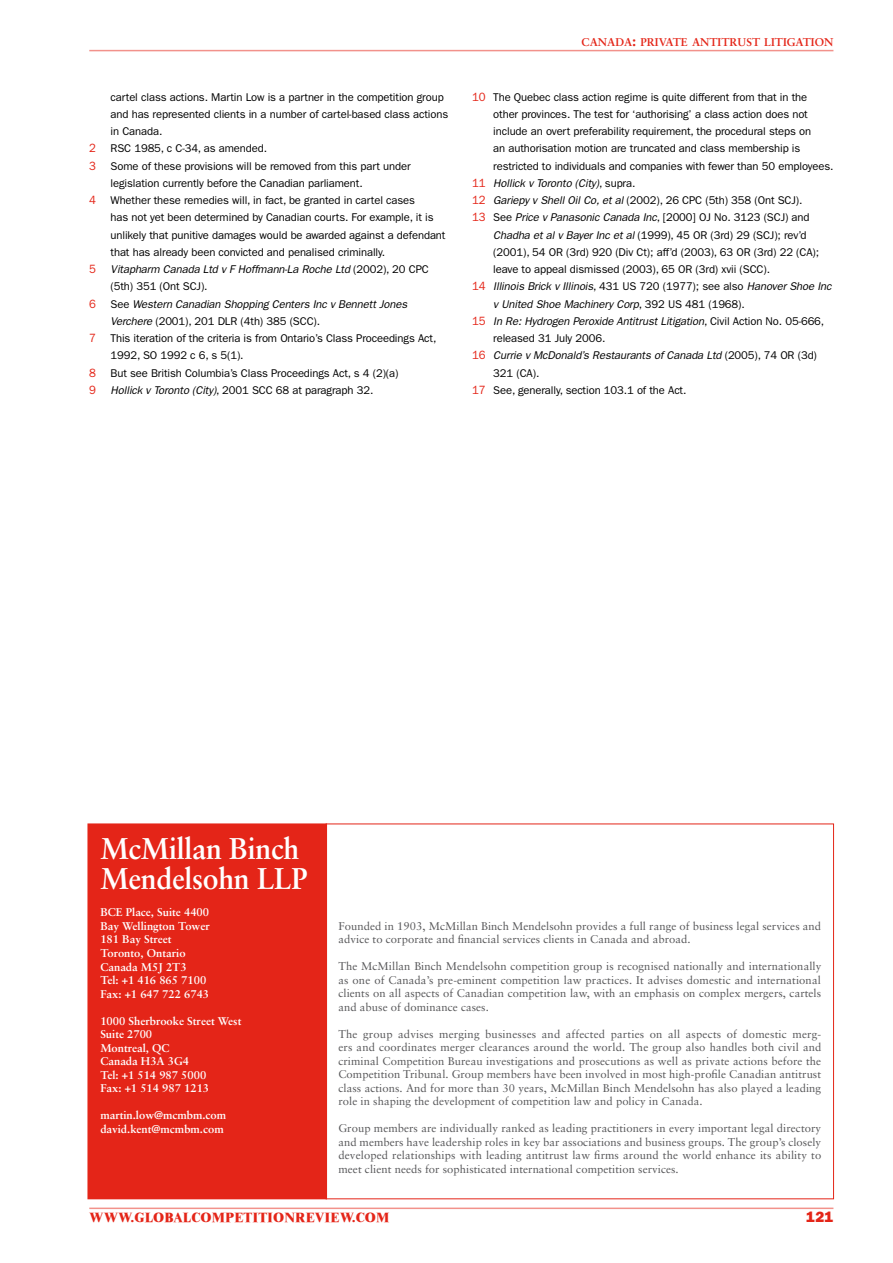
<style>
.page{position:relative;width:893px;height:1263px;background:#fff}
.page>*{position:absolute;margin:0;border:0;box-sizing:border-box;transform-origin:0 0}
.t1{font:700 30px/30px "Sabon";letter-spacing:-.01em;color:#fff;scale:.95 1}
.t2{font:800 15px "Franklin Gothic";color:#e42518}
.t3{font:800 13.5px "Times New Roman";letter-spacing:.005em;color:#e42518}
.t4{font:11.25px "Franklin Gothic";letter-spacing:-.01em;color:#000}
.t5{font:11.25px/13.5px "Sabon";letter-spacing:.005em;color:#58585a;text-align:justify}
.t6{font:italic 11.25px "Franklin Gothic";letter-spacing:-.01em;color:#000}
.t7{font:700 11.25px/13.5px "Sabon";color:#fff}
.t8{font:700 11.25px "Sabon";color:#e42518}
.s1{font-size:12px;color:#e42518}
.s2{font-style:normal;font-size:12px;color:#e42518}
.s3{font-style:normal}
.s4{font-style:italic}
.s5{font-size:15px}
</style>
<div class="page">
<hr style="left:89px;top:50px;width:744px;height:1px;background:#f2928b">
<hr style="left:89px;top:1207px;width:744px;height:2px;background:#f2928b">
<div style="left:88px;top:824px;width:239px;height:375px;background:#e42518"></div>
<p class="t4" style="left:111px;top:90px;width:335px">cartel class actions. Martin Low is a partner in the competition group</p>
<p class="t4" style="left:111px;top:108px;width:339px">and has represented clients in a number of cartel-based class actions</p>
<p class="t4" style="left:111px;top:125px;width:53px">in Canada.</p>
<p class="t4" style="left:89px;top:142px;width:179px"><span class="s1">2</span> RSC 1985, c C-34, as amended.</p>
<p class="t4" style="left:89px;top:159px;width:323px"><span class="s1">3</span> Some of these provisions will be removed from this part under</p>
<p class="t4" style="left:111px;top:177px;width:254px">legislation currently before the Canadian parliament.</p>
<p class="t4" style="left:89px;top:194px;width:327px"><span class="s1">4</span> Whether these remedies will, in fact, be granted in cartel cases</p>
<p class="t4" style="left:111px;top:211px;width:324px">has not yet been determined by Canadian courts. For example, it is</p>
<p class="t4" style="left:111px;top:228px;width:336px">unlikely that punitive damages would be awarded against a defendant</p>
<p class="t4" style="left:111px;top:246px;width:276px">that has already been convicted and penalised criminally.</p>
<p class="t6" style="left:89px;top:263px;width:341px"><span class="s2">5</span> Vitapharm Canada Ltd v F Hoffmann-La Roche Ltd <span class="s3">(2002), 20 CPC</span></p>
<p class="t4" style="left:111px;top:280px;width:99px">(5th) 351 (Ont SCJ).</p>
<p class="t6" style="left:89px;top:297px;width:319px"><span class="s2">6</span> <span class="s3">See</span> Western Canadian Shopping Centers Inc v Bennett Jones</p>
<p class="t4" style="left:111px;top:315px;width:211px"><span class="s4">Verchere</span> (2001), 201 DLR (4th) 385 (SCC).</p>
<p class="t4" style="left:89px;top:332px;width:349px"><span class="s1">7</span> This iteration of the criteria is from Ontario’s Class Proceedings Act,</p>
<p class="t4" style="left:111px;top:349px;width:135px">1992, SO 1992 c 6, s 5(1).</p>
<p class="t4" style="left:89px;top:366px;width:311px"><span class="s1">8</span> But see British Columbia’s Class Proceedings Act, s 4 (2)(a)</p>
<p class="t4" style="left:89px;top:384px;width:286px"><span class="s1">9</span> <span class="s4">Hollick v Toronto (City)</span>, 2001 SCC 68 at paragraph 32.</p>
<p class="t8" style="left:582px;top:35px;width:253px">canada<span class="s5">:</span> private antitrust litigation</p>
<p class="t4" style="left:472px;top:90px;width:337px"><span class="s1">10</span> The Quebec class action regime is quite different from that in the</p>
<p class="t4" style="left:493px;top:108px;width:316px">other provinces. The test for ‘authorising’ a class action does not</p>
<p class="t4" style="left:493px;top:125px;width:319px">include an overt preferability requirement, the procedural steps on</p>
<p class="t4" style="left:493px;top:142px;width:309px">an authorisation motion are truncated and class membership is</p>
<p class="t4" style="left:493px;top:159px;width:342px">restricted to individuals and companies with fewer than 50 employees.</p>
<p class="t6" style="left:472px;top:177px;width:165px"><span class="s2">11</span> Hollick v Toronto (City)<span class="s3">, supra.</span></p>
<p class="t4" style="left:472px;top:194px;width:332px"><span class="s1">12</span> <span class="s4">Gariepy v Shell Oil Co, et al</span> (2002), 26 CPC (5th) 358 (Ont SCJ).</p>
<p class="t4" style="left:472px;top:211px;width:339px"><span class="s1">13</span> See <span class="s4">Price v Panasonic Canada Inc</span>, [2000] OJ No. 3123 (SCJ) and</p>
<p class="t4" style="left:493px;top:228px;width:315px"><span class="s4">Chadha et al v Bayer Inc et al</span> (1999), 45 OR (3rd) 29 (SCJ); rev’d</p>
<p class="t4" style="left:493px;top:246px;width:327px">(2001), 54 OR (3rd) 920 (Div Ct); aff’d (2003), 63 OR (3rd) 22 (CA);</p>
<p class="t4" style="left:493px;top:263px;width:278px">leave to appeal dismissed (2003), 65 OR (3rd) xvii (SCC).</p>
<p class="t6" style="left:472px;top:280px;width:361px"><span class="s2">14</span> Illinois Brick v Illinois<span class="s3">, 431 US 720 (1977); see also</span> Hanover Shoe Inc</p>
<p class="t6" style="left:493px;top:297px;width:253px">v United Shoe Machinery Corp<span class="s3">, 392 US 481 (1968).</span></p>
<p class="t6" style="left:472px;top:315px;width:354px"><span class="s2">15</span> In Re: Hydrogen Peroxide Antitrust Litigation<span class="s3">, Civil Action No. 05-666,</span></p>
<p class="t4" style="left:493px;top:332px;width:114px">released 31 July 2006.</p>
<p class="t6" style="left:472px;top:349px;width:346px"><span class="s2">16</span> Currie v McDonald’s Restaurants of Canada Ltd <span class="s3">(2005), 74 OR (3d)</span></p>
<p class="t4" style="left:493px;top:366px;width:48px">321 (CA).</p>
<p class="t4" style="left:472px;top:384px;width:216px"><span class="s1">17</span> See, generally, section 103.1 of the Act.</p>
<h1 class="t1" style="left:100px;top:833px;width:219px">McMillan Binch<br>Mendelsohn LLP</h1>
<p class="t7" style="left:100px;top:905px;width:111px">BCE Place, Suite 4400<br>Bay Wellington Tower<br>181 Bay Street<br>Toronto, Ontario<br>Canada M5J 2T3<br>Tel: +1 416 865 7100<br>Fax: +1 647 722 6743</p>
<p class="t7" style="left:100px;top:1013px;width:143px">1000 Sherbrooke Street West<br>Suite 2700<br>Montreal, QC<br>Canada H3A 3G4<br>Tel: +1 514 987 5000<br>Fax: +1 514 987 1213</p>
<p class="t7" style="left:100px;top:1108px;width:127px">martin.low@mcmbm.com david.kent@mcmbm.com</p>
<p class="t5" style="left:338px;top:919px;width:484px">Founded in 1903, McMillan Binch Mendelsohn provides a full range of business legal services and advice to corporate and financial services clients in Canada and abroad.</p>
<p class="t5" style="left:338px;top:960px;width:484px">The McMillan Binch Mendelsohn competition group is recognised nationally and internationally as one of Canada’s pre-eminent competition law practices. It advises domestic and international clients on all aspects of Canadian competition law, with an emphasis on complex mergers, cartels and abuse of dominance cases.</p>
<p class="t5" style="left:338px;top:1027px;width:484px">The group advises merging businesses and affected parties on all aspects of domestic merg&shy;ers and coordinates merger clearances around the world. The group also handles both civil and criminal Competition Bureau investigations and prosecutions as well as private actions before the Competition Tribunal. Group members have been involved in most high-profile Canadian antitrust class actions. And for more than 30 years, McMillan Binch Mendelsohn has also played a leading role in shaping the development of competition law and policy in Canada.</p>
<p class="t5" style="left:338px;top:1122px;width:484px">Group members are individually ranked as leading practitioners in every important legal directory and members have leadership roles in key bar associations and business groups. The group’s closely developed relationships with leading antitrust law firms around the world enhance its ability to meet client needs for sophisticated international competition services.</p>
<p class="t3" style="left:89px;top:1209px;width:302px">WWW.GLOBALCOMPETITIONREVIEW.COM</p>
<h2 class="t2" style="left:806px;top:1208px;width:29px">121</h2>
</div>
